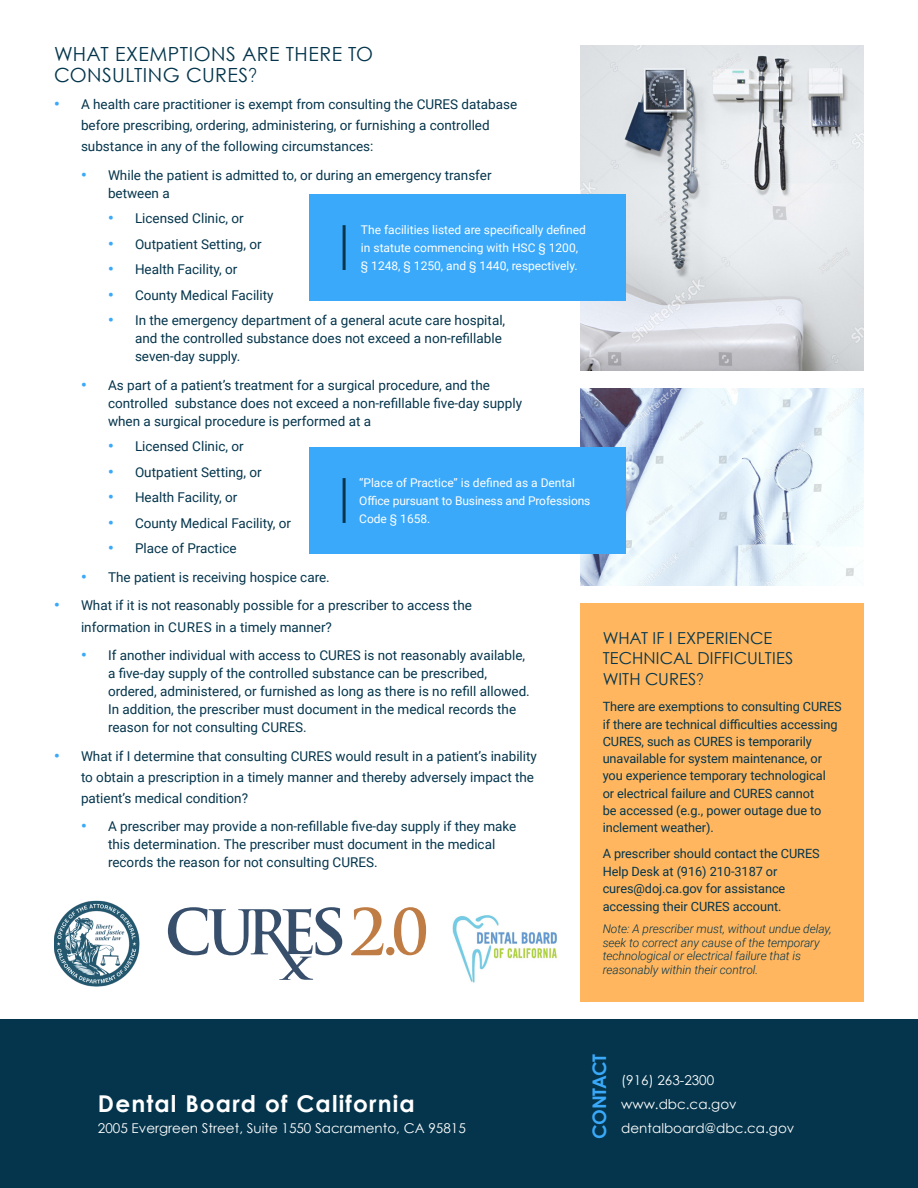
<style>
.page{position:relative;width:918px;height:1188px;background:#fff}
.page>*{position:absolute;margin:0;border:0;box-sizing:border-box;transform-origin:0 0}
.t1{font:700 23.1px "Century Gothic";letter-spacing:.05em;color:#fff}
.t2{font:19.5px/21px "Century Gothic";letter-spacing:.025em;color:#04354c}
.t3{font:700 18.75px "Century Gothic";letter-spacing:-.03em;color:#3aa9fa}
.t4{font:16.5px/19.8px "Century Gothic";letter-spacing:.005em;color:#04354c}
.t5{font:13.5px/18px "Roboto";color:#04354c}
.t6{font:13.5px/24px "Century Gothic";color:#fff}
.t7{font:12.75px/17.2px "Roboto";letter-spacing:-.005em;color:#04354c}
.t8{font:12px/17.7px "Roboto";color:#fff}
.t9{font:italic 300 12px/13.5px "Roboto";letter-spacing:-.005em;color:#04354c}
.s1{font-family:"Roboto";font-weight:300;font-size:19.65px}
.s2{font-weight:900;font-size:15px;color:#3aa9fa}
.s3{font-family:"Roboto";font-weight:300}
</style>
<div class="page">
<img style="left:580px;top:46px;width:284px;height:324px">
<div style="left:309px;top:194px;width:317px;height:107px;background:#3aa9fa"></div>
<div style="left:0;top:1020px;width:918px;height:168px;background:#04354c"></div>
<hr style="left:343px;top:225px;width:3px;height:45px;background:#04354c">
<img style="left:581px;top:388px;width:283px;height:197px">
<div style="left:309px;top:447px;width:317px;height:107px;background:#3aa9fa"></div>
<hr style="left:343px;top:478px;width:3px;height:45px;background:#04354c">
<div style="left:580px;top:603px;width:284px;height:399px;background:#ffb65f"></div>
<svg style="left:351px;top:907px;width:33px;height:48px"></svg>
<div style="left:386px;top:947px;width:8px;height:8px;background:#bf7c44;border-radius:50%"></div>
<svg style="left:394px;top:907px;width:32px;height:48px"></svg>
<svg style="left:168px;top:907px;width:174px;height:73px"></svg>
<img style="left:54px;top:901px;width:85px;height:85px">
<img style="left:452px;top:915px;width:105px;height:68px">
<p class="t2" style="left:54px;top:43px;width:321px">WHAT EXEMPTIONS ARE THERE TO<br>CONSULTING CURES<span class="s1">?</span></p>
<p class="t5" style="left:81px;top:93px;width:438px;line-height:21px;text-indent:-27px"><span class="s2">•</span> A health care practitioner is exempt from consulting the CURES database before prescribing, ordering, administering, or furnishing a controlled substance in any of the following circumstances:</p>
<p class="t5" style="left:108px;top:165px;width:385px;text-indent:-27px"><span class="s2">•</span> While the patient is admitted to, or during an emergency transfer between a</p>
<p class="t5" style="left:108px;top:209px;width:137px"><span class="s2">•</span> Licensed Clinic, or</p>
<p class="t5" style="left:108px;top:234px;width:155px"><span class="s2">•</span> Outpatient Setting, or</p>
<p class="t5" style="left:108px;top:260px;width:131px"><span class="s2">•</span> Health Facility, or</p>
<p class="t5" style="left:108px;top:285px;width:167px"><span class="s2">•</span> County Medical Facility</p>
<p class="t5" style="left:135px;top:311px;width:372px;text-indent:-27px"><span class="s2">•</span> In the emergency department of a general acute care hospital, and the controlled substance does not exceed a non-refillable seven-day supply.</p>
<p class="t5" style="left:108px;top:375px;width:416px;text-indent:-27px"><span class="s2">•</span> As part of a patient’s treatment for a surgical procedure, and the controlled substance does not exceed a non-refillable five-day supply when a surgical procedure is performed at a</p>
<p class="t5" style="left:108px;top:437px;width:137px"><span class="s2">•</span> Licensed Clinic, or</p>
<p class="t5" style="left:108px;top:462px;width:155px"><span class="s2">•</span> Outpatient Setting, or</p>
<p class="t5" style="left:108px;top:488px;width:131px"><span class="s2">•</span> Health Facility, or</p>
<p class="t5" style="left:108px;top:513px;width:185px"><span class="s2">•</span> County Medical Facility, or</p>
<p class="t5" style="left:108px;top:539px;width:130px"><span class="s2">•</span> Place of Practice</p>
<p class="t5" style="left:81px;top:567px;width:250px"><span class="s2">•</span> The patient is receiving hospice care.</p>
<p class="t5" style="left:81px;top:594px;width:392px;line-height:21.6px;text-indent:-27px"><span class="s2">•</span> What if it is not reasonably possible for a prescriber to access the information in CURES in a timely manner?</p>
<p class="t5" style="left:108px;top:646px;width:423px;text-indent:-27px"><span class="s2">•</span> If another individual with access to CURES is not reasonably available, a five-day supply of the controlled substance can be prescribed, ordered, administered, or furnished as long as there is no refill allowed.<br>In addition, the prescriber must document in the medical records the reason for not consulting CURES.</p>
<p class="t5" style="left:81px;top:745px;width:458px;line-height:21px;text-indent:-27px"><span class="s2">•</span> What if I determine that consulting CURES would result in a patient’s inability to obtain a prescription in a timely manner and thereby adversely impact the patient’s medical condition?</p>
<p class="t5" style="left:108px;top:817px;width:410px;text-indent:-27px"><span class="s2">•</span> A prescriber may provide a non-refillable five-day supply if they make this determination. The prescriber must document in the medical records the reason for not consulting CURES.</p>
<p class="t8" style="left:361px;top:221px;width:226px">The facilities listed are specifically defined in statute commencing with HSC § 1200, § 1248, § 1250, and § 1440, respectively.</p>
<p class="t8" style="left:359px;top:474px;width:233px">“Place of Practice” is defined as a Dental<br>Office pursuant to Business and Professions<br>Code § 1658.</p>
<p class="t4" style="left:603px;top:628px;width:192px">WHAT IF I EXPERIENCE<br>TECHNICAL DIFFICULTIES</p>
<p class="t4" style="left:603px;top:669px;width:102px">WITH CURES<span class="s3">?</span></p>
<p class="t7" style="left:603px;top:698px;width:241px">There are exemptions to consulting CURES if there are technical difficulties accessing CURES, such as CURES is temporarily unavailable for system maintenance, or you experience temporary technological<br>or electrical failure and CURES cannot<br>be accessed (e.g., power outage due to inclement weather).</p>
<p class="t7" style="left:603px;top:845px;width:219px">A prescriber should contact the CURES Help Desk at (916) 210-3187 or cures@doj.ca.gov for assistance accessing their CURES account.</p>
<p class="t9" style="left:603px;top:922px;width:231px">Note: A prescriber must, without undue delay, seek to correct any cause of the temporary technological or electrical failure that is reasonably within their control.</p>
<p class="t1" style="left:98px;top:1086px;width:318px">Dental Board of California</p>
<p class="t6" style="left:98px;top:1116px;width:369px">2005 Evergreen Street, Suite 1550 Sacramento, CA 95815</p>
<p class="t3" style="left:585px;top:1139px;width:86px;rotate:-90deg">CONTACT</p>
<p class="t6" style="left:621px;top:1068px;width:117px">(916) 263-2300 www.dbc.ca.gov</p>
<p class="t6" style="left:621px;top:1116px;width:175px">dentalboard@dbc.ca.gov</p>
</div>
